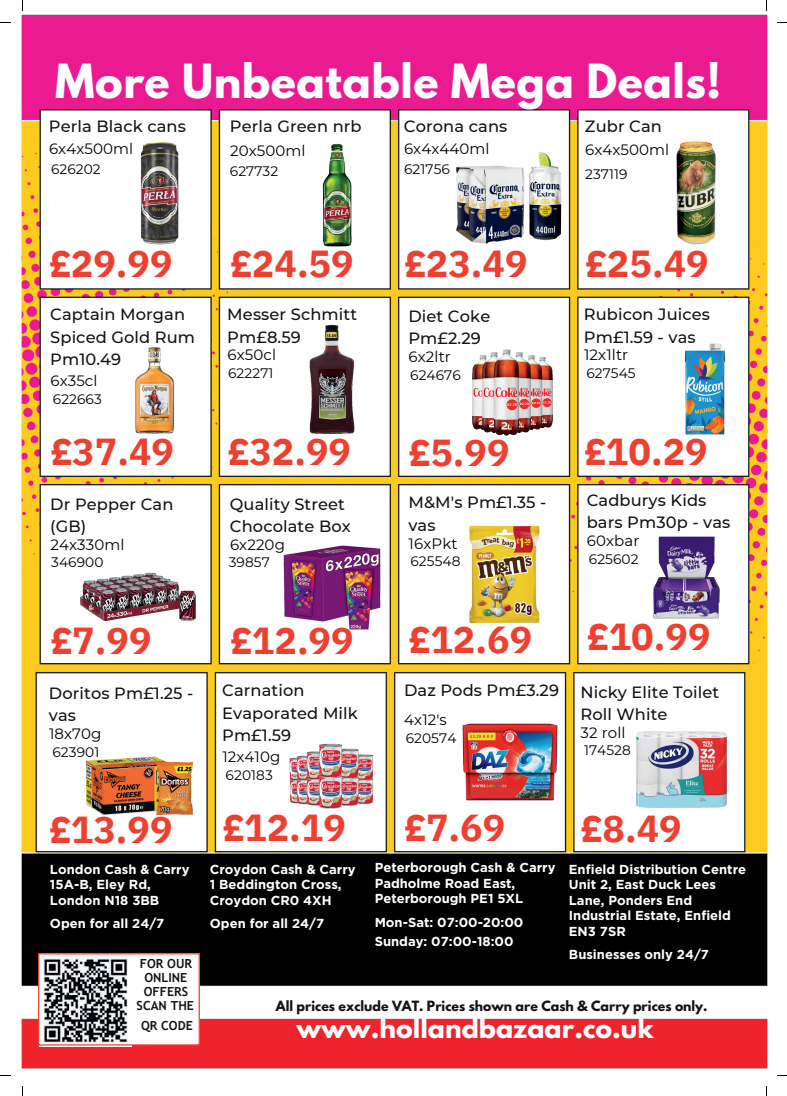
<style>
.page{position:relative;width:787px;height:1096px;background:#fff}
.page>*{position:absolute;margin:0;border:0;box-sizing:border-box;transform-origin:0 0}
.t1{font:700 41.75px "League Spartan";letter-spacing:.01em;color:#fff}
.t2{font:700 37.5px "IBM Plex Sans";color:#ef3f2f}
.t3{font:700 25.12px "League Spartan";color:#fff}
.t4{font:500 16.25px/22.5px "Montserrat";letter-spacing:.005em;color:#131313}
.t5{font:15px "Montserrat";letter-spacing:.005em;color:#000}
.t6{font:13.75px "Montserrat";letter-spacing:.005em;color:#000}
.t7{font:700 13px/15.5px "Gotham";color:#fff}
.t8{font:700 12.5px "League Spartan";color:#131313}
.t9{font:700 12.5px/14px "Trebuchet MS";color:#131313;text-align:center}
</style>
<div class="page">
<img style="left:10px;top:10px;width:758px;height:1066px">
<img style="left:29px;top:667px;width:722px;height:188px">
<svg style="left:38px;top:953px;width:162px;height:92px"></svg>
<img style="left:34px;top:103px;width:722px;height:564px">
<img style="left:102px;top:137px;width:113px;height:113px">
<img style="left:454px;top:142px;width:112px;height:112px">
<img style="left:625px;top:120px;width:139px;height:139px">
<img style="left:110px;top:345px;width:90px;height:90px">
<img style="left:275px;top:322px;width:114px;height:115px">
<img style="left:468px;top:348px;width:90px;height:90px">
<img style="left:77px;top:567px;width:121px;height:62px">
<img style="left:282px;top:537px;width:101px;height:101px">
<img style="left:438px;top:509px;width:132px;height:131px">
<img style="left:646px;top:537px;width:81px;height:81px">
<img style="left:84px;top:730px;width:111px;height:111px">
<img style="left:290px;top:733px;width:84px;height:85px">
<img style="left:460px;top:712px;width:100px;height:99px">
<img style="left:629px;top:714px;width:102px;height:105px">
<img style="left:295px;top:143px;width:84px;height:104px">
<img style="left:657px;top:341px;width:96px;height:96px">
<p class="t1" style="left:55px;top:61px;width:667px">More Unbeatable Mega Deals!</p>
<h5 class="t4" style="left:49px;top:115px;width:139px">Perla Black cans</h5>
<p class="t5" style="left:49px;top:140px;width:86px">6x4x500ml</p>
<h2 class="t6" style="left:51px;top:160px;width:51px">626202</h2>
<h4 class="t4" style="left:230px;top:115px;width:133px">Perla Green nrb</h4>
<p class="t5" style="left:230px;top:141px;width:77px">20x500ml</p>
<h2 class="t6" style="left:230px;top:163px;width:50px">627732</h2>
<h4 class="t4" style="left:404px;top:115px;width:105px">Corona cans</h4>
<h5 class="t5" style="left:404px;top:140px;width:87px">6x4x440ml</h5>
<p class="t6" style="left:404px;top:160px;width:47px">621756</p>
<h2 class="t4" style="left:585px;top:115px;width:79px">Zubr Can</h2>
<p class="t5" style="left:585px;top:141px;width:86px">6x4x500ml</p>
<h5 class="t6" style="left:585px;top:165px;width:44px">237119</h5>
<p class="t2" style="left:49px;top:238px;width:125px">£29.99</p>
<h5 class="t2" style="left:230px;top:238px;width:125px">£24.59</h5>
<p class="t2" style="left:404px;top:238px;width:125px">£23.49</p>
<h4 class="t2" style="left:585px;top:238px;width:125px">£25.49</h4>
<p class="t4" style="left:50px;top:303px;width:146px">Captain Morgan<br>Spiced Gold Rum<br>Pm10.49</p>
<h4 class="t5" style="left:50px;top:372px;width:49px">6x35cl</h4>
<p class="t6" style="left:53px;top:391px;width:50px">622663</p>
<h5 class="t4" style="left:227px;top:303px;width:131px">Messer Schmitt<br>Pm£8.59</h5>
<h2 class="t5" style="left:227px;top:346px;width:50px">6x50cl</h2>
<h4 class="t6" style="left:228px;top:365px;width:47px">622271</h4>
<p class="t4" style="left:408px;top:305px;width:83px">Diet Coke<br>Pm£2.29</p>
<p class="t5" style="left:409px;top:347px;width:44px">6x2ltr</p>
<h2 class="t6" style="left:410px;top:366px;width:52px">624676</h2>
<h4 class="t4" style="left:584px;top:303px;width:128px">Rubicon Juices<br>Pm£1.59 - vas</h4>
<p class="t5" style="left:584px;top:346px;width:46px">12x1ltr</p>
<p class="t6" style="left:586px;top:365px;width:51px">627545</p>
<h2 class="t2" style="left:50px;top:426px;width:125px">£37.49</h2>
<p class="t2" style="left:227px;top:426px;width:125px">£32.99</p>
<h5 class="t2" style="left:409px;top:428px;width:103px">£5.99</h5>
<h5 class="t2" style="left:584px;top:426px;width:125px">£10.29</h5>
<h2 class="t4" style="left:50px;top:492px;width:125px">Dr Pepper Can (GB)</h2>
<h5 class="t5" style="left:50px;top:535px;width:75px">24x330ml</h5>
<p class="t6" style="left:51px;top:554px;width:54px">346900</p>
<p class="t4" style="left:230px;top:492px;width:122px">Quality Street<br>Chocolate Box</p>
<h4 class="t5" style="left:230px;top:535px;width:56px">6x220g</h4>
<p class="t6" style="left:229px;top:554px;width:43px">39857</p>
<h5 class="t4" style="left:408px;top:491px;width:139px">M&amp;M's Pm£1.35 - vas</h5>
<h2 class="t5" style="left:409px;top:534px;width:50px">16xPkt</h2>
<h4 class="t6" style="left:410px;top:553px;width:52px">625548</h4>
<h5 class="t4" style="left:587px;top:488px;width:145px">Cadburys Kids bars Pm30p - vas</h5>
<p class="t5" style="left:587px;top:531px;width:54px">60xbar</p>
<h2 class="t6" style="left:589px;top:550px;width:51px">625602</h2>
<h4 class="t2" style="left:50px;top:615px;width:103px">£7.99</h4>
<h2 class="t2" style="left:230px;top:615px;width:125px">£12.99</h2>
<p class="t2" style="left:409px;top:614px;width:125px">£12.69</p>
<p class="t2" style="left:587px;top:611px;width:125px">£10.99</p>
<p class="t4" style="left:49px;top:681px;width:146px">Doritos Pm£1.25 - vas</p>
<h4 class="t5" style="left:49px;top:724px;width:54px">18x70g</h4>
<h5 class="t6" style="left:52px;top:743px;width:48px">623901</h5>
<p class="t4" style="left:222px;top:678px;width:137px">Carnation<br>Evaporated Milk<br>Pm£1.59</p>
<h2 class="t5" style="left:222px;top:747px;width:60px">12x410g</h2>
<h4 class="t6" style="left:226px;top:766px;width:49px">620183</h4>
<p class="t4" style="left:404px;top:678px;width:157px">Daz Pods Pm£3.29</p>
<p class="t5" style="left:404px;top:710px;width:44px">4x12's</p>
<h2 class="t6" style="left:406px;top:729px;width:52px">620574</h2>
<h4 class="t4" style="left:580px;top:680px;width:140px">Nicky Elite Toilet<br>Roll White</h4>
<p class="t5" style="left:581px;top:723px;width:47px">32 roll</p>
<p class="t6" style="left:584px;top:742px;width:48px">174528</p>
<p class="t2" style="left:49px;top:804px;width:125px">£13.99</p>
<p class="t2" style="left:222px;top:802px;width:125px">£12.19</p>
<h5 class="t2" style="left:404px;top:802px;width:103px">£7.69</h5>
<h5 class="t2" style="left:581px;top:803px;width:103px">£8.49</h5>
<h4 class="t7" style="left:50px;top:861px;width:141px">London Cash &amp; Carry<br>15A-B, Eley Rd,<br>London N18 3BB</h4>
<p class="t7" style="left:50px;top:915px;width:116px">Open for all 24/7</p>
<h2 class="t9" style="left:137px;top:956px;width:59px">FOR OUR<br>ONLINE<br>OFFERS<br>SCAN THE</h2>
<h4 class="t9" style="left:141px;top:1018px;width:53px">QR CODE</h4>
<h5 class="t7" style="left:210px;top:861px;width:147px">Croydon Cash &amp; Carry<br>1 Beddington Cross,<br>Croydon CR0 4XH</h5>
<p class="t7" style="left:210px;top:915px;width:116px">Open for all 24/7</p>
<h2 class="t7" style="left:375px;top:859px;width:182px">Peterborough Cash &amp; Carry<br>Padholme Road East,<br>Peterborough PE1 5XL</h2>
<h4 class="t7" style="left:375px;top:914px;width:150px">Mon-Sat: 07:00-20:00</h4>
<h5 class="t7" style="left:375px;top:933px;width:140px">Sunday: 07:00-18:00</h5>
<p class="t7" style="left:569px;top:861px;width:179px">Enfield Distribution Centre<br>Unit 2, East Duck Lees<br>Lane, Ponders End<br>Industrial Estate, Enfield<br>EN3 7SR</p>
<p class="t7" style="left:569px;top:946px;width:142px">Businesses only 24/7</p>
<h1 class="t8" style="left:276px;top:999px;width:433px">All prices exclude VAT. Prices shown are Cash &amp; Carry prices only.</h1>
<p class="t3" style="left:296px;top:1014px;width:359px">www.hollandbazaar.co.uk</p>
</div>
